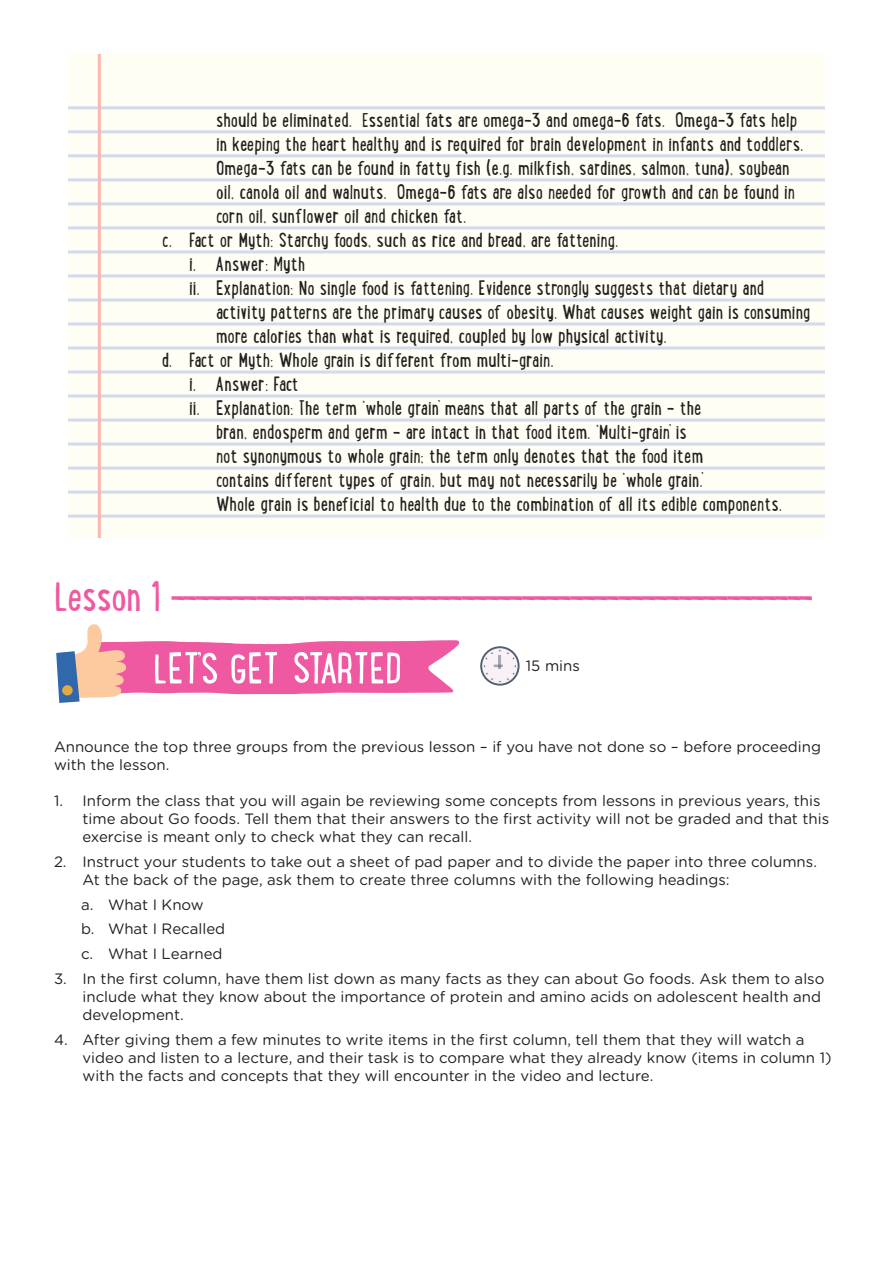
<style>
.page{position:relative;width:893px;height:1263px;background:#fff}
.page>*{position:absolute;margin:0;border:0;box-sizing:border-box;transform-origin:0 0}
.Subhead_orange{font:37.5px "Lunch Box";color:#ef59a1}
.t1{font:18px/24px "Lunch Box";color:#231f20}
.Module_Text{font:15px/18px "Gotham Rounded";color:#231f20}
</style>
<div class="page">
<div style="left:68px;top:54px;width:757px;height:484px;background:#fffef4"></div>
<hr style="left:68px;top:106px;width:757px;height:3px;background:#d4d9ed">
<hr style="left:68px;top:130px;width:757px;height:3px;background:#d4d9ed">
<hr style="left:68px;top:154px;width:757px;height:3px;background:#d4d9ed">
<hr style="left:68px;top:178px;width:757px;height:3px;background:#d4d9ed">
<hr style="left:68px;top:202px;width:757px;height:3px;background:#d4d9ed">
<hr style="left:68px;top:226px;width:757px;height:3px;background:#d4d9ed">
<hr style="left:68px;top:250px;width:757px;height:3px;background:#d4d9ed">
<hr style="left:68px;top:274px;width:757px;height:3px;background:#d4d9ed">
<hr style="left:68px;top:298px;width:757px;height:3px;background:#d4d9ed">
<hr style="left:68px;top:322px;width:757px;height:3px;background:#d4d9ed">
<hr style="left:68px;top:346px;width:757px;height:3px;background:#d4d9ed">
<hr style="left:68px;top:370px;width:757px;height:3px;background:#d4d9ed">
<hr style="left:68px;top:394px;width:757px;height:3px;background:#d4d9ed">
<hr style="left:68px;top:418px;width:757px;height:3px;background:#d4d9ed">
<hr style="left:68px;top:443px;width:757px;height:3px;background:#d4d9ed">
<hr style="left:68px;top:467px;width:757px;height:3px;background:#d4d9ed">
<hr style="left:68px;top:491px;width:757px;height:3px;background:#d4d9ed">
<hr style="left:68px;top:515px;width:757px;height:3px;background:#d4d9ed">
<hr style="left:68px;top:539px;width:757px;height:1px;background:#d4d9ed">
<hr style="left:98px;top:54px;width:3px;height:484px;background:#fab8ae">
<div style="left:480px;top:646px;width:40px;height:40px;border:2px solid #525f74;border-radius:50%"></div>
<svg style="left:483px;top:649px;width:34px;height:34px"></svg>
<svg style="left:56px;top:624px;width:404px;height:79px"></svg>
<p class="t1" style="left:216px;top:107px;width:589px">should be eliminated. Essential fats are omega-3 and omega-6 fats. Omega-3 fats help in keeping the heart healthy and is required for brain development in infants and toddlers.<br>Omega-3 fats can be found in fatty fish (e.g. milkfish, sardines, salmon, tuna), soybean oil, canola oil and walnuts. Omega-6 fats are also needed for growth and can be found in corn oil, sunflower oil and chicken fat.</p>
<p class="t1" style="left:162px;top:227px;width:458px">c. Fact or Myth: Starchy foods, such as rice and bread, are fattening.</p>
<p class="t1" style="left:189px;top:251px;width:118px">i. Answer: Myth</p>
<p class="t1" style="left:216px;top:275px;width:596px;text-indent:-27px">ii. Explanation: No single food is fattening. Evidence strongly suggests that dietary and activity patterns are the primary causes of obesity. What causes weight gain is consuming more calories than what is required, coupled by low physical activity.</p>
<p class="t1" style="left:162px;top:347px;width:393px">d. Fact or Myth: Whole grain is different from multi-grain.</p>
<p class="t1" style="left:189px;top:371px;width:111px">i. Answer: Fact</p>
<p class="t1" style="left:216px;top:395px;width:568px;text-indent:-27px">ii. Explanation: The term ‘whole grain’ means that all parts of the grain - the<br>bran, endosperm and germ - are intact in that food item. ‘Multi-grain’ is<br>not synonymous to whole grain; the term only denotes that the food item<br>contains different types of grain, but may not necessarily be ‘whole grain.’<br>Whole grain is beneficial to health due to the combination of all its edible components.</p>
<p class="Subhead_orange" style="left:54px;top:564px;width:761px">Lesson 1 -----------------------------------------------------</p>
<p class="Module_Text" style="left:526px;top:656px;width:55px">15 mins</p>
<p class="Module_Text" style="left:54px;top:737px;width:768px">Announce the top three groups from the previous lesson – if you have not done so – before proceeding with the lesson.</p>
<p class="Module_Text" style="left:82px;top:791px;width:748px;text-indent:-28px">1. Inform the class that you will again be reviewing some concepts from lessons in previous years, this time about Go foods. Tell them that their answers to the first activity will not be graded and that this exercise is meant only to check what they can recall.</p>
<p class="Module_Text" style="left:82px;top:852px;width:736px;text-indent:-28px">2. Instruct your students to take out a sheet of pad paper and to divide the paper into three columns.<br>At the back of the page, ask them to create three columns with the following headings:</p>
<p class="Module_Text" style="left:81px;top:895px;width:124px">a. What I Know</p>
<p class="Module_Text" style="left:81px;top:919px;width:146px">b. What I Recalled</p>
<p class="Module_Text" style="left:81px;top:944px;width:143px">c. What I Learned</p>
<p class="Module_Text" style="left:82px;top:969px;width:743px;text-indent:-28px">3. In the first column, have them list down as many facts as they can about Go foods. Ask them to also include what they know about the importance of protein and amino acids on adolescent health and development.</p>
<p class="Module_Text" style="left:82px;top:1030px;width:750px;text-indent:-28px">4. After giving them a few minutes to write items in the first column, tell them that they will watch a video and listen to a lecture, and their task is to compare what they already know (items in column 1) with the facts and concepts that they will encounter in the video and lecture.</p>
</div>
